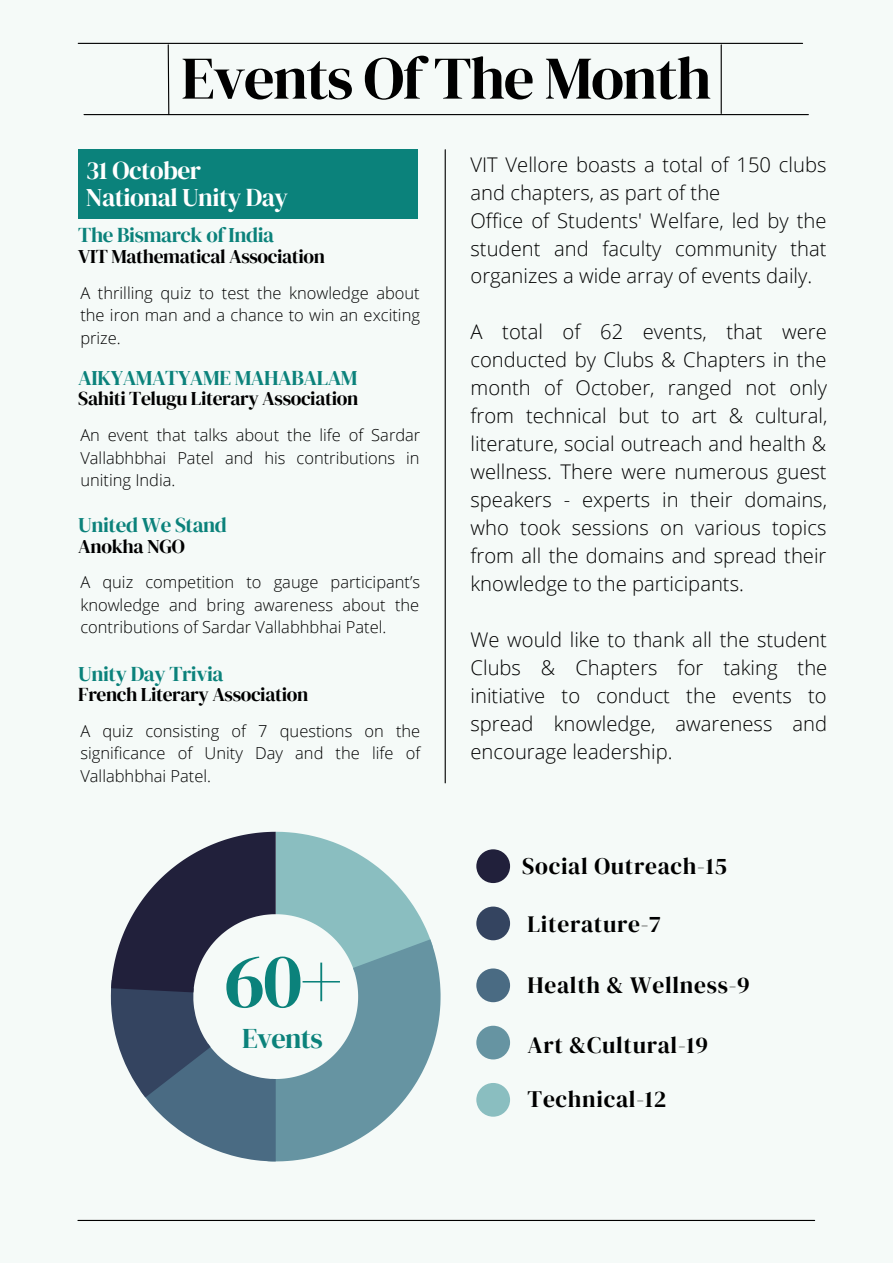
<style>
.page{position:relative;width:893px;height:1264px;background:#fff}
.page>*{position:absolute;margin:0;border:0;box-sizing:border-box;transform-origin:0 0}
.t1{font:77.55px "DM Serif Display";color:#0b827b}
.t2{font:60.45px "DM Serif Display";letter-spacing:-.025em;color:#000}
.t3{font:28.35px "DM Serif Display";letter-spacing:-.025em;color:#0b827b}
.t4{font:25.5px/27px "DM Serif Display";letter-spacing:-.02em;color:#fff}
.t5{font:23.4px "DM Serif Display";letter-spacing:.03em;color:#000}
.t6{font:21px "DM Serif Display";letter-spacing:-.02em;color:#0b827b}
.t7{font:300 20.25px/28px "Open Sans";color:#000;text-align:justify}
.t8{font:19.5px "DM Serif Display";letter-spacing:-.02em;color:#000}
.t9{font:300 16.5px/22.5px "Open Sans";color:#000;text-align:justify}
</style>
<div class="page">
<div style="left:0;top:0;width:892px;height:1262px;background:#f5faf8"></div>
<hr style="left:78px;top:43px;width:724px;height:1px;background:#000">
<hr style="left:444px;top:150px;width:2px;height:633px;background:#000">
<hr style="left:78px;top:1219px;width:736px;height:1px;background:#000">
<hr style="left:84px;top:114px;width:724px;height:1px;background:#000">
<svg style="left:167px;top:44px;width:3px;height:72px"></svg>
<hr style="left:720px;top:45px;width:1px;height:68px;background:#000">
<div style="left:78px;top:149px;width:339px;height:70px;background:#0b827b"></div>
<svg style="left:111px;top:831px;width:329px;height:330px"></svg>
<div style="left:476px;top:849px;width:34px;height:34px;background:#21203b;border-radius:50%"></div>
<div style="left:476px;top:906px;width:34px;height:34px;background:#344460;border-radius:50%"></div>
<div style="left:476px;top:968px;width:34px;height:34px;background:#4a6b83;border-radius:50%"></div>
<div style="left:476px;top:1025px;width:34px;height:34px;background:#6694a2;border-radius:50%"></div>
<div style="left:476px;top:1082px;width:34px;height:34px;background:#8abec0;border-radius:50%"></div>
<h2 class="t2" style="left:181px;top:36px;width:531px">Events Of The Month</h2>
<p class="t4" style="left:86px;top:156px;width:204px">31 October<br>National Unity Day</p>
<p class="t6" style="left:78px;top:221px;width:197px">The Bismarck of India</p>
<p class="t8" style="left:78px;top:242px;width:248px">VIT Mathematical Association</p>
<p class="t9" style="left:80px;top:281px;width:341px">A thrilling quiz to test the knowledge about the iron man and a chance to win an exciting prize.</p>
<p class="t6" style="left:78px;top:363px;width:281px">AIKYAMATYAME MAHABALAM</p>
<p class="t8" style="left:78px;top:385px;width:281px">Sahiti Telugu Literary Association</p>
<p class="t9" style="left:80px;top:423px;width:341px">An event that talks about the life of Sardar Vallabhbhai Patel and his contributions in uniting India.</p>
<p class="t6" style="left:78px;top:510px;width:150px">United We Stand</p>
<p class="t8" style="left:78px;top:532px;width:108px">Anokha NGO</p>
<p class="t9" style="left:80px;top:571px;width:341px">A quiz competition to gauge participant’s knowledge and bring awareness about the contributions of Sardar Vallabhbhai Patel.</p>
<p class="t6" style="left:78px;top:659px;width:147px">Unity Day Trivia</p>
<p class="t8" style="left:78px;top:680px;width:231px">French Literary Association</p>
<p class="t9" style="left:80px;top:719px;width:341px">A quiz consisting of 7 questions on the significance of Unity Day and the life of Vallabhbhai Patel.</p>
<h1 class="t1" style="left:224px;top:926px;width:120px">60+</h1>
<h3 class="t3" style="left:242px;top:1018px;width:82px">Events</h3>
<p class="t7" style="left:470px;top:150px;width:357px;text-align:left">VIT Vellore boasts a total of 150 clubs and chapters, as part of the<br>Office of Students' Welfare, led by the student and faculty community that organizes a wide array of events daily.</p>
<p class="t7" style="left:470px;top:317px;width:358px">A total of 62 events, that were conducted by Clubs &amp; Chapters in the month of October, ranged not only from technical but to art &amp; cultural, literature, social outreach and health &amp; wellness. There were numerous guest speakers - experts in their domains, who took sessions on various topics from all the domains and spread their knowledge to the participants.</p>
<p class="t7" style="left:470px;top:625px;width:358px">We would like to thank all the student Clubs &amp; Chapters for taking the initiative to conduct the events to spread knowledge, awareness and encourage leadership.</p>
<p class="t5" style="left:522px;top:850px;width:206px">Social Outreach-15</p>
<p class="t5" style="left:527px;top:907px;width:135px">Literature-7</p>
<p class="t5" style="left:527px;top:969px;width:223px">Health &amp; Wellness-9</p>
<p class="t5" style="left:527px;top:1028px;width:182px">Art &amp;Cultural-19</p>
<p class="t5" style="left:527px;top:1082px;width:140px">Technical-12</p>
</div>
